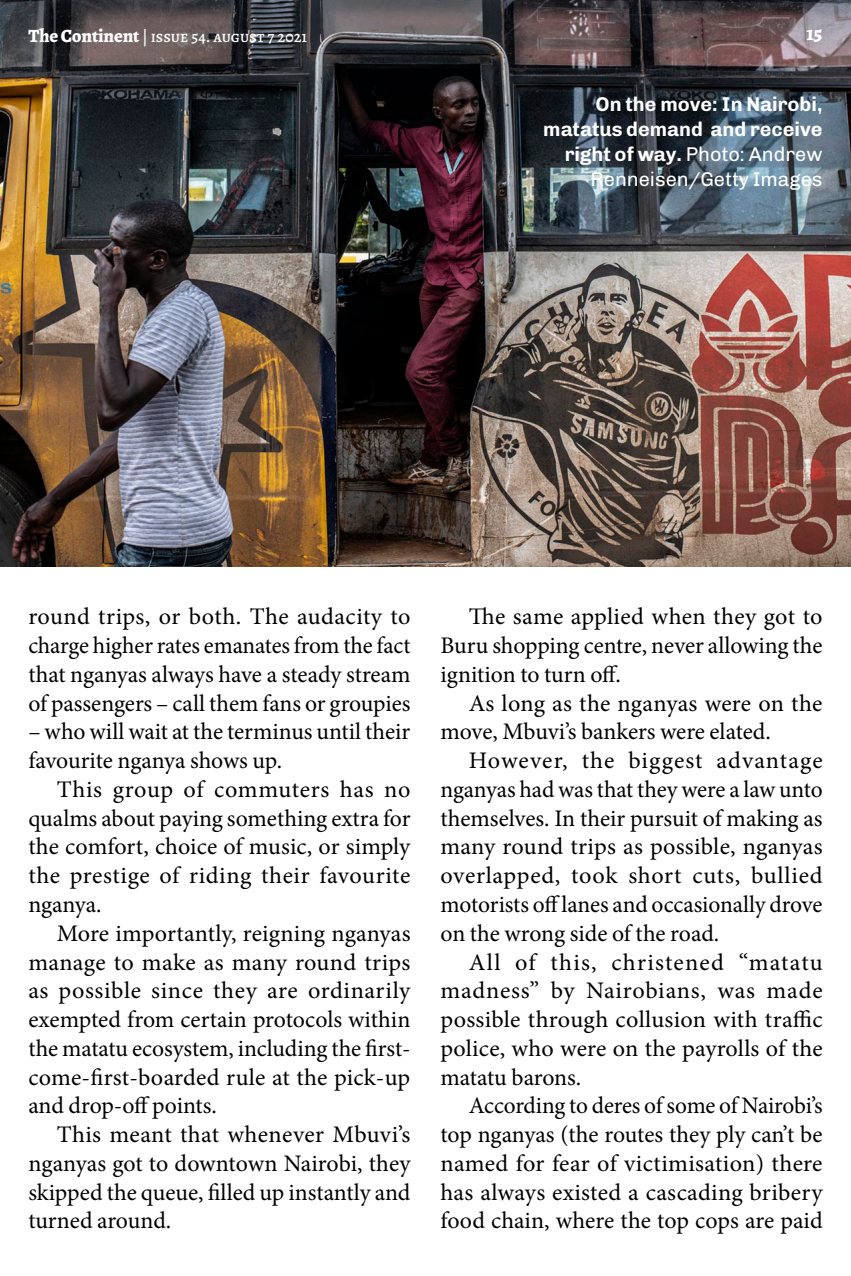
<style>
.page{position:relative;width:851px;height:1276px;background:#fff}
.page>*{position:absolute;margin:0;border:0;box-sizing:border-box;transform-origin:0 0}
.t1{font:23.75px/28.8px "Minion Pro";color:#000;text-align:justify}
.t2{font:700 20px/25px "Chivo";color:#fff;text-align:right}
.t3{font:800 20px "Alegreya";color:#fff}
.t4{font:500 16.25px "Alegreya";color:#fff}
.s1{font-weight:800;font-size:18.75px}
.s2{font-weight:400}
</style>
<div class="page">
<img style="left:0;top:0;width:850px;height:567px">
<p class="t4" style="left:28px;top:26px;width:280px"><span class="s1">The Continent</span> | issue 54. august 7 2021</p>
<p class="t3" style="left:806px;top:19px;width:17px">15</p>
<p class="t2" style="left:543px;top:92px;width:281px">On the move: In Nairobi, matatus demand and receive right of way. <span class="s2">Photo: Andrew<br>Renneisen/Getty Images</span></p>
<p class="t1" style="left:28px;top:602px;width:383px">round trips, or both. The audacity to charge higher rates emanates from the fact that nganyas always have a steady stream of passengers – call them fans or groupies</p>
<p class="t1" style="left:28px;top:717px;width:383px">– who will wait at the terminus until their favourite nganya shows up.</p>
<p class="t1" style="left:28px;top:775px;width:383px;text-indent:28px">This group of commuters has no qualms about paying something extra for the comfort, choice of music, or simply the prestige of riding their favourite nganya.</p>
<p class="t1" style="left:28px;top:919px;width:384px;text-indent:28px">More importantly, reigning nganyas manage to make as many round trips as possible since they are ordinarily exempted from certain protocols within the matatu ecosystem, including the first&shy;come-first-boarded rule at the pick-up and drop-off points.</p>
<p class="t1" style="left:28px;top:1120px;width:383px;text-indent:28px">This meant that whenever Mbuvi’s nganyas got to downtown Nairobi, they skipped the queue, filled up instantly and turned around.</p>
<p class="t1" style="left:440px;top:602px;width:383px;text-indent:28px">The same applied when they got to Buru shopping centre, never allowing the ignition to turn off.</p>
<p class="t1" style="left:440px;top:689px;width:383px;text-indent:28px">As long as the nganyas were on the move, Mbuvi’s bankers were elated.</p>
<p class="t1" style="left:440px;top:746px;width:383px;text-indent:28px">However, the biggest advantage nganyas had was that they were a law unto themselves. In their pursuit of making as many round trips as possible, nganyas overlapped, took short cuts, bullied motorists off lanes and occasionally drove on the wrong side of the road.</p>
<p class="t1" style="left:440px;top:947px;width:383px;text-indent:28px">All of this, christened “matatu madness” by Nairobians, was made possible through collusion with traffic police, who were on the payrolls of the matatu barons.</p>
<p class="t1" style="left:440px;top:1091px;width:383px;text-indent:28px">According to deres of some of Nairobi’s top nganyas (the routes they ply can’t be named for fear of victimisation) there has always existed a cascading bribery food chain, where the top cops are paid</p>
</div>
